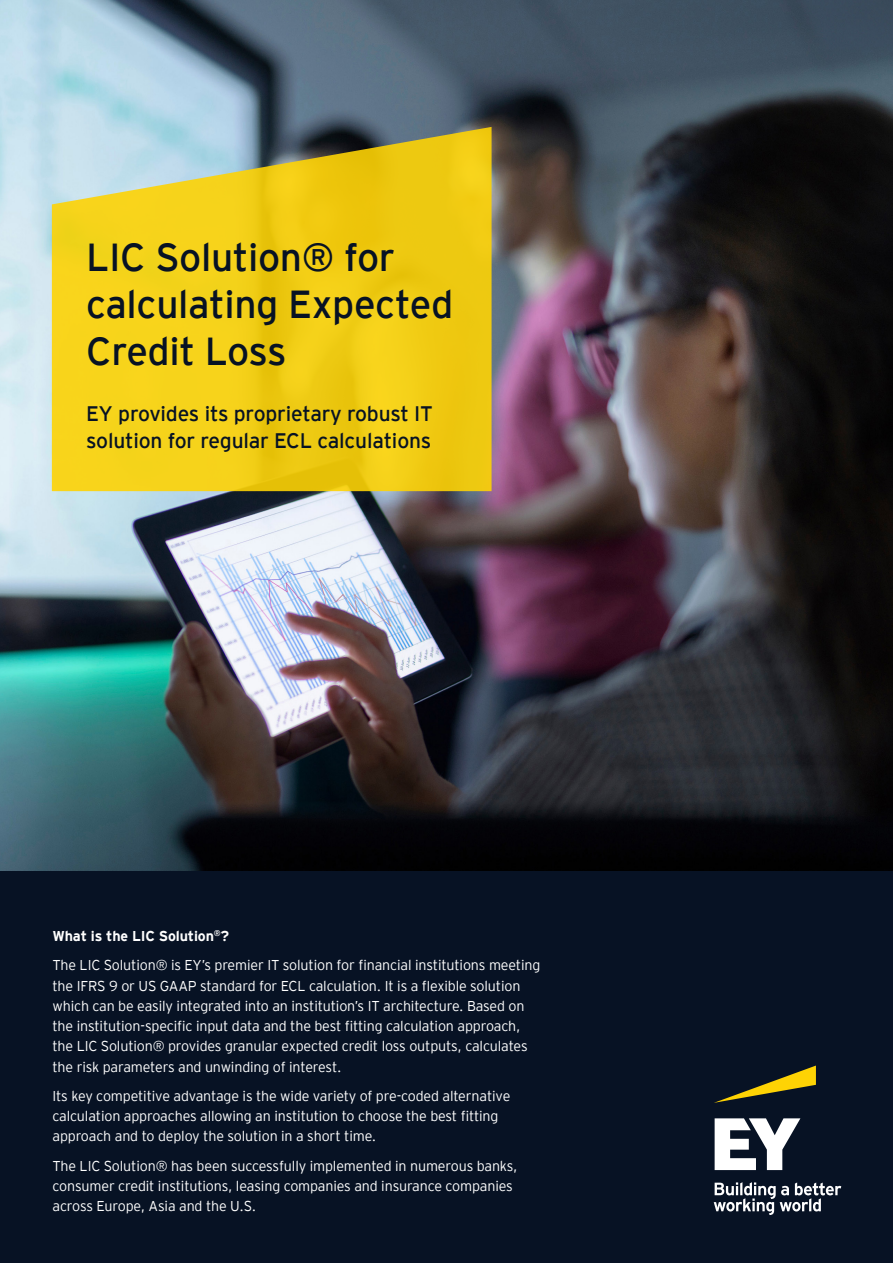
<style>
.page{position:relative;width:893px;height:1263px;background:#fff}
.page>*{position:absolute;margin:0;border:0;box-sizing:border-box;transform-origin:0 0}
.Brochure_title_RL__Cover{font:39px/46.5px "EY Interstate";letter-spacing:-.01em;color:#071224}
.Brochure_title_RL__Cover-2{font:21px/27px "EY Interstate";letter-spacing:-.01em;color:#071224}
.Body_copy{font:300 14.25px/20.2px "EY Interstate";letter-spacing:-.01em;color:#fff}
.Body_copy-2{font:700 14.25px "EY Interstate";letter-spacing:-.01em;color:#fff}
</style>
<div class="page">
<img style="left:0;top:0;width:893px;height:872px">
<div style="left:0;top:872px;width:893px;height:391px;background:#071224"></div>
<svg style="left:52px;top:127px;width:440px;height:364px;background:#e8cb2a"></svg>
<svg style="left:714px;top:1065px;width:102px;height:38px"></svg>
<svg style="left:714px;top:1118px;width:127px;height:97px"></svg>
<p class="Brochure_title_RL__Cover" style="left:86px;top:232px;width:368px">LIC Solution® for calculating Expected<br>Credit Loss</p>
<p class="Brochure_title_RL__Cover-2" style="left:86px;top:399px;width:348px">EY provides its proprietary robust IT solution for regular ECL calculations</p>
<p class="Body_copy-2" style="left:52px;top:926px;width:178px">What is the LIC Solution<sup>®</sup>?</p>
<p class="Body_copy" style="left:52px;top:954px;width:489px">The LIC Solution® is EY’s premier IT solution for financial institutions meeting the IFRS 9 or US GAAP standard for ECL calculation. It is a flexible solution which can be easily integrated into an institution’s IT architecture. Based on the institution-specific input data and the best fitting calculation approach, the LIC Solution® provides granular expected credit loss outputs, calculates the risk parameters and unwinding of interest.</p>
<p class="Body_copy" style="left:52px;top:1085px;width:459px">Its key competitive advantage is the wide variety of pre-coded alternative calculation approaches allowing an institution to choose the best fitting approach and to deploy the solution in a short time.</p>
<p class="Body_copy" style="left:52px;top:1154px;width:467px">The LIC Solution® has been successfully implemented in numerous banks, consumer credit institutions, leasing companies and insurance companies across Europe, Asia and the U.S.</p>
</div>
